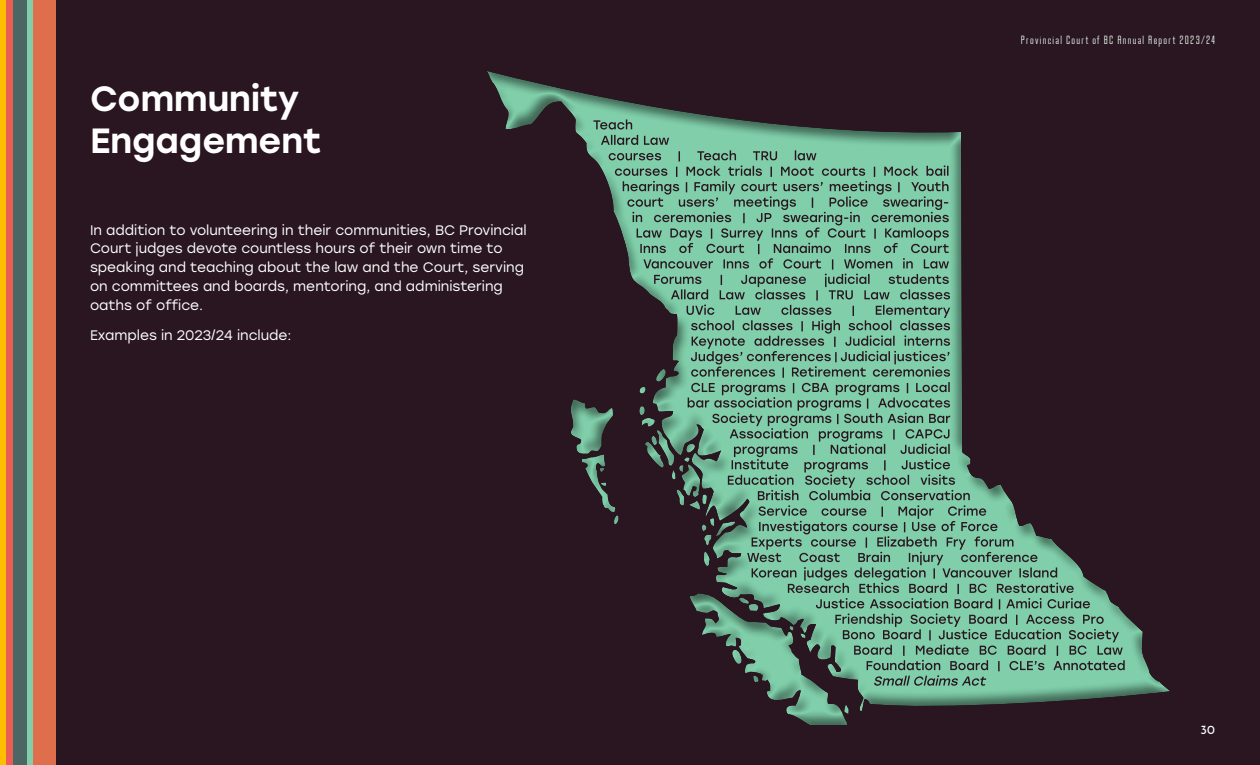
<style>
.page{position:relative;width:1260px;height:765px;background:#fff}
.page>*{position:absolute;margin:0;border:0;box-sizing:border-box;transform-origin:0 0}
.t1{font:500 35px/42px "Stolzl";color:#fff}
.Body{font:13.75px/18.8px "Stolzl";color:#fff}
.t2{font:12.5px "Baucher Got URW Ext";letter-spacing:.1em;color:#eefcf3}
.t3{font:12.5px "Josefin Sans";color:#fff}
</style>
<div class="page">
<div style="left:45px;top:0;width:1215px;height:765px;background:#291620"></div>
<div style="left:0;top:0;width:6px;height:765px;background:#ffbf00"></div>
<div style="left:6px;top:0;width:7px;height:765px;background:#eb5e55"></div>
<div style="left:13px;top:0;width:14px;height:765px;background:#4c6663"></div>
<div style="left:27px;top:0;width:7px;height:765px;background:#80cfaa"></div>
<div style="left:34px;top:0;width:22px;height:765px;background:#de6e4c"></div>
<div style="left:475px;top:55px;width:707px;height:670px;background:#000;opacity:.5"></div>
<svg style="left:593px;top:119px;width:532px;height:567px"></svg>
<h1 class="t1" style="left:90px;top:76px;width:233px">Community<br>Engagement</h1>
<p class="Body" style="left:90px;top:220px;width:438px">In addition to volunteering in their communities, BC Provincial Court judges devote countless hours of their own time to speaking and teaching about the law and the Court, serving on committees and boards, mentoring, and administering oaths of office.</p>
<p class="Body" style="left:90px;top:325px;width:203px">Examples in 2023/24 include:</p>
<p class="t2" style="left:1021px;top:34px;width:196px">Provincial Court of BC Annual Report 2023/24</p>
<p class="t3" style="left:1201px;top:719px;width:16px">30</p>
</div>
